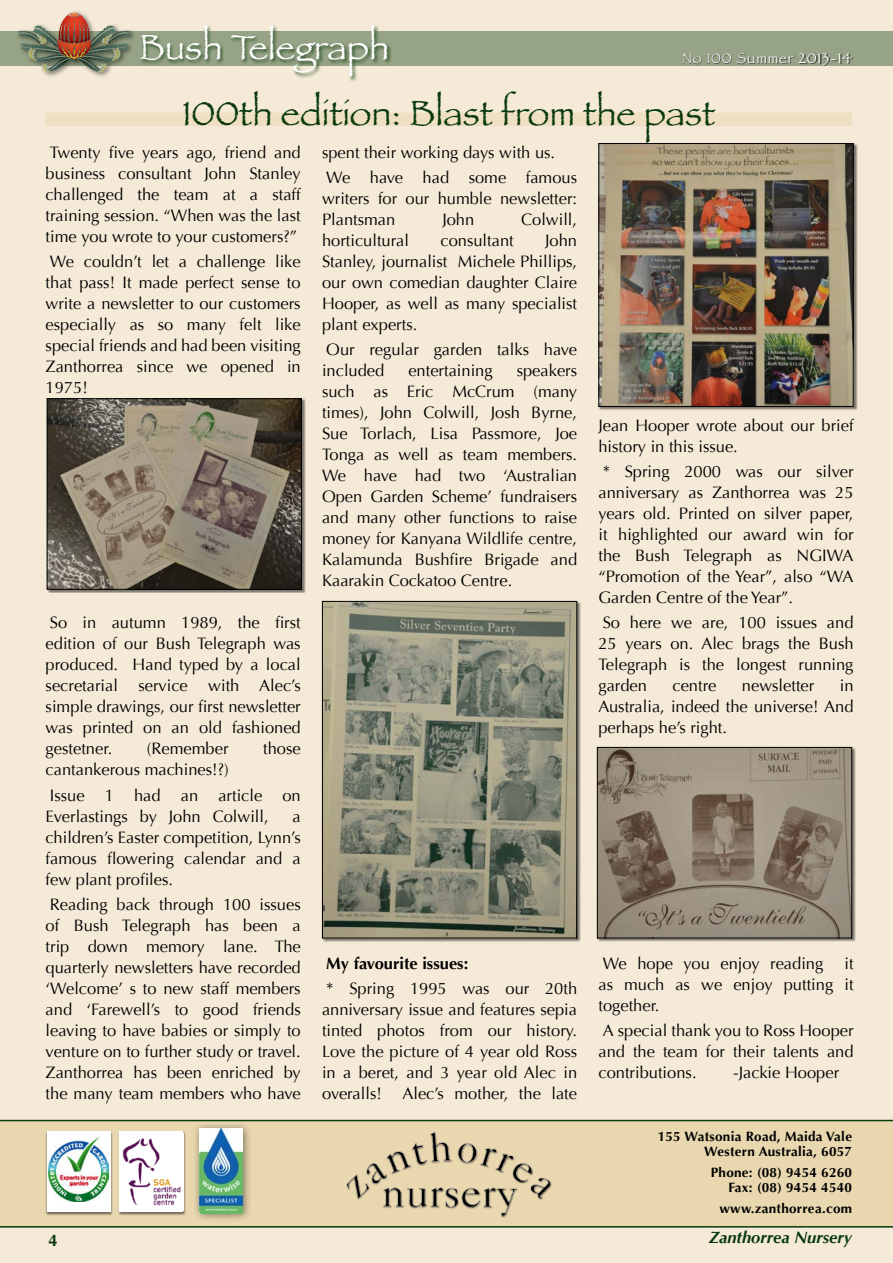
<style>
.page{position:relative;width:893px;height:1263px;background:#f5ead7}
.page>*{position:absolute;margin:0;border:0;box-sizing:border-box;transform-origin:0 0}
.t1{font:36px "Papyrus";color:#08390b}
.t2{font:36px "Papyrus";color:#fff}
.t3{font:16.5px/21px "Optima";color:#000;text-align:justify}
.t4{font:700 16.5px "Optima";color:#000}
.t5{font:italic 700 16.5px "Optima";color:#08390b}
.t6{font:700 16.5px "Optima";color:#08390b}
.t7{font:15px "Papyrus";letter-spacing:.05em;color:#fff}
.t8{font:700 13.5px/15px "Optima";letter-spacing:.02em;color:#000;text-align:right}
</style>
<div class="page">
<div style="left:0;top:1120px;width:893px;height:107px;background:#e9d7af"></div>
<img style="left:346px;top:1132px;width:205px;height:84px">
<div style="left:0;top:32px;width:893px;height:34px;background:#97a386"></div>
<hr style="left:0;top:1226px;width:893px;height:1px;background:#08390b">
<hr style="left:0;top:1120px;width:893px;height:1px;background:#08390b">
<div style="left:139px;top:25px;width:253px;height:58px;background:#08390b;opacity:.75"></div>
<div style="left:683px;top:53px;width:170px;height:13px;background:#000;opacity:.75"></div>
<div style="left:46px;top:1131px;width:67px;height:84px;background:#000;opacity:.5"></div>
<div style="left:47px;top:1131px;width:63px;height:81px;background:#fff"></div>
<img style="left:48px;top:1137px;width:61px;height:64px">
<div style="left:118px;top:1131px;width:68px;height:84px;background:#000;opacity:.5"></div>
<div style="left:120px;top:1131px;width:63px;height:81px;background:#fff"></div>
<img style="left:122px;top:1138px;width:59px;height:68px">
<div style="left:46px;top:113px;width:806px;height:13px;background:#f0e0c3"></div>
<div style="left:16px;top:10px;width:121px;height:69px;background:#000;opacity:.5"></div>
<img style="left:18px;top:12px;width:113px;height:60px">
<div style="left:597px;top:747px;width:259px;height:195px;background:#000;opacity:.5"></div>
<img style="left:599px;top:749px;width:251px;height:187px">
<div style="left:597px;top:747px;width:255px;height:191px;border:1px solid #000"></div>
<div style="left:599px;top:143px;width:259px;height:268px;background:#000;opacity:.5"></div>
<img style="left:600px;top:145px;width:252px;height:260px">
<div style="left:598px;top:143px;width:256px;height:264px;border:1px solid #000"></div>
<div style="left:322px;top:601px;width:259px;height:341px;background:#000;opacity:.5"></div>
<img style="left:324px;top:603px;width:251px;height:333px">
<div style="left:322px;top:601px;width:255px;height:337px;border:1px solid #000"></div>
<div style="left:47px;top:398px;width:259px;height:195px;background:#000;opacity:.5"></div>
<img style="left:49px;top:400px;width:251px;height:188px">
<div style="left:47px;top:398px;width:255px;height:192px;border:1px solid #000"></div>
<div style="left:192px;top:1121px;width:60px;height:101px;background:#000;opacity:.5"></div>
<img style="left:199px;top:1128px;width:44px;height:85px">
<h1 class="t2" style="left:139px;top:25px;width:252px">Bush Telegraph</h1>
<p class="t7" style="left:682px;top:49px;width:171px">No 100 Summer 2013-14</p>
<h1 class="t1" style="left:182px;top:92px;width:534px">100th edition: Blast from the past</h1>
<p class="t3" style="left:46px;top:142px;width:257px">Twenty five years ago, friend and business consultant John Stanley challenged the team at a staff training session. “When was the last time you wrote to your customers?”</p>
<p class="t3" style="left:46px;top:252px;width:257px">We couldn’t let a challenge like that pass! It made perfect sense to write a newsletter to our customers especially as so many felt like special friends and had been visiting Zanthorrea since we opened in 1975!</p>
<p class="t3" style="left:322px;top:141px;width:257px;line-height:25.2px">spent their working days with us.<br>We have had some famous</p>
<p class="t3" style="left:322px;top:189px;width:257px">writers for our humble newsletter:<br>Plantsman</p>
<p class="t3" style="left:442px;top:210px;width:33px">John</p>
<p class="t3" style="left:521px;top:210px;width:57px">Colwill,</p>
<p class="t3" style="left:322px;top:231px;width:257px;text-indent:223px">John Stanley, journalist Michele Phillips, our own comedian daughter Claire Hooper, as well as many specialist plant experts.</p>
<p class="t3" style="left:322px;top:341px;width:257px">Our regular garden talks have included</p>
<p class="t3" style="left:322px;top:231px;width:88px">horticultural</p>
<p class="t3" style="left:440px;top:231px;width:75px">consultant</p>
<p class="t3" style="left:322px;top:362px;width:257px;text-indent:195px">speakers such as Eric McCrum (many times), John Colwill, Josh Byrne, Sue Torlach, Lisa Passmore, Joe Tonga as well as team members.<br>We have had two ‘Australian Open Garden Scheme’ fundraisers and many other functions to raise money for Kanyana Wildlife centre, Kalamunda Bushfire Brigade and Kaarakin Cockatoo Centre.</p>
<p class="t3" style="left:408px;top:362px;width:86px">entertaining</p>
<p class="t3" style="left:598px;top:416px;width:257px">Jean Hooper wrote about our brief history in this issue.</p>
<p class="t3" style="left:598px;top:462px;width:257px">* Spring 2000 was our silver anniversary as Zanthorrea was 25 years old. Printed on silver paper, it highlighted our award win for the Bush Telegraph as NGIWA “Promotion of the Year”, also “WA Garden Centre of the Year”.</p>
<p class="t3" style="left:598px;top:614px;width:257px">So here we are, 100 issues and 25 years on. Alec brags the Bush Telegraph is the longest running garden</p>
<p class="t3" style="left:46px;top:612px;width:257px">So in autumn 1989, the first edition of our Bush Telegraph was produced. Hand typed by a local secretarial service with Alec’s simple drawings, our first newsletter was printed on an old fashioned gestetner.</p>
<p class="t3" style="left:672px;top:677px;width:46px">centre</p>
<p class="t3" style="left:742px;top:677px;width:74px">newsletter</p>
<p class="t3" style="left:598px;top:677px;width:257px;text-indent:241px">in Australia, indeed the universe! And perhaps he’s right.</p>
<p class="t3" style="left:147px;top:740px;width:83px">(Remember</p>
<p class="t3" style="left:263px;top:740px;width:39px">those</p>
<p class="t3" style="left:46px;top:759px;width:257px;line-height:25.2px">cantankerous machines!?)<br>Issue 1 had an article on</p>
<p class="t3" style="left:46px;top:807px;width:225px">Everlastings by John Colwill,</p>
<p class="t3" style="left:46px;top:807px;width:257px;text-indent:247px">a children’s Easter competition, Lynn’s famous flowering calendar and a few plant profiles.</p>
<p class="t3" style="left:46px;top:895px;width:257px">Reading back through 100 issues of Bush Telegraph has been a trip down memory lane. The quarterly newsletters have recorded ‘Welcome’ s to new staff members and ‘Farewell’s to good friends leaving to have babies or simply to venture on to further study or travel.<br>Zanthorrea has been enriched by the many team members who have</p>
<p class="t3" style="left:603px;top:954px;width:222px">We hope you enjoy reading</p>
<p class="t4" style="left:326px;top:956px;width:143px">My favourite issues:</p>
<p class="t3" style="left:322px;top:979px;width:257px">* Spring 1995 was our 20th anniversary issue and features sepia tinted photos from our history.<br>Love the picture of 4 year old Ross in a beret, and 3 year old Alec in overalls! Alec’s mother, the late</p>
<p class="t3" style="left:598px;top:954px;width:257px;text-indent:246px">it as much as we enjoy putting it together.</p>
<p class="t3" style="left:598px;top:1021px;width:257px">A special thank you to Ross Hooper and the team for their talents and contributions.</p>
<p class="t3" style="left:733px;top:1063px;width:107px">-Jackie Hooper</p>
<p class="t6" style="left:48px;top:1234px;width:11px">4</p>
<p class="t8" style="left:658px;top:1130px;width:196px">155 Watsonia Road, Maida Vale<br>Western Australia, 6057</p>
<p class="t8" style="left:711px;top:1166px;width:143px">Phone: (08) 9454 6260<br>Fax: (08) 9454 4540</p>
<p class="t8" style="left:719px;top:1202px;width:134px">www.zanthorrea.com</p>
<p class="t5" style="left:709px;top:1230px;width:145px">Zanthorrea Nursery</p>
</div>
